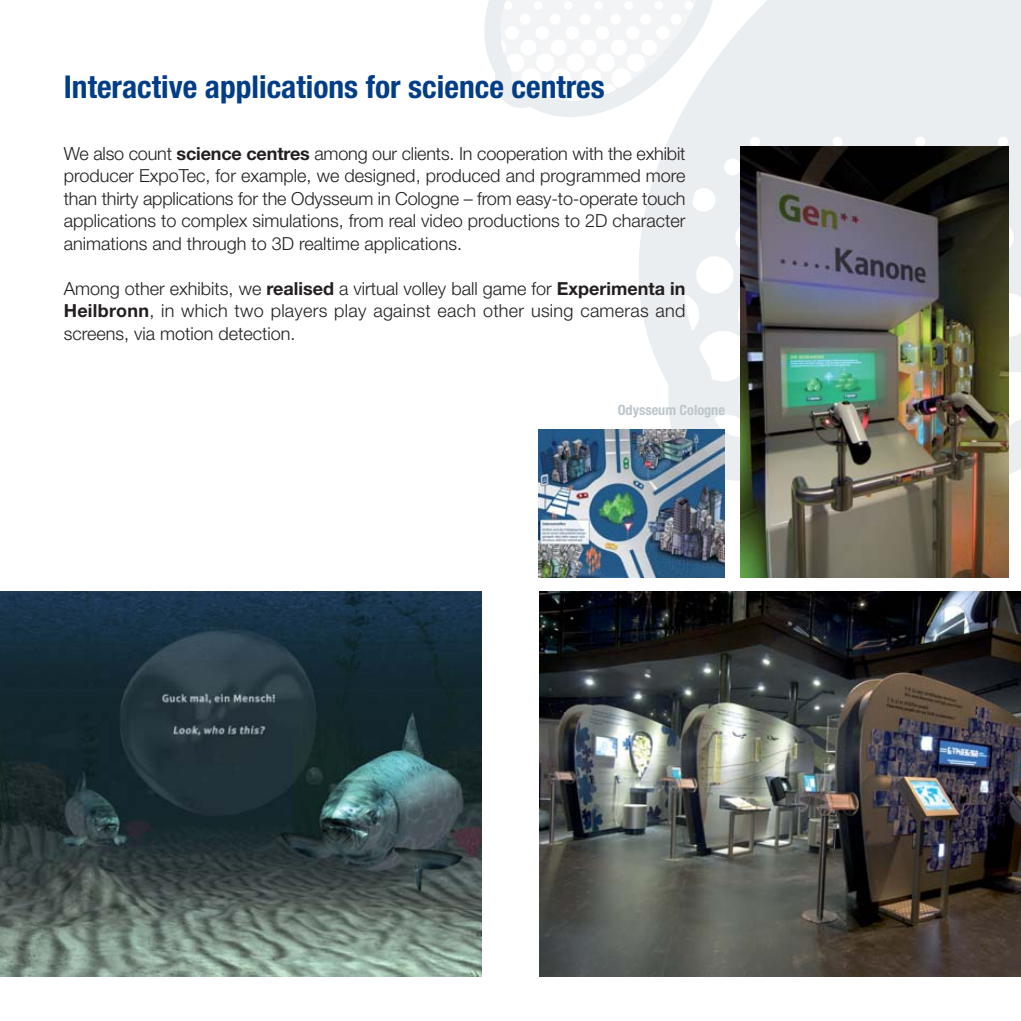
<style>
.page{position:relative;width:1021px;height:1021px;background:#fff}
.page>*{position:absolute;margin:0;border:0;box-sizing:border-box;transform-origin:0 0}
.t1{font:700 condensed 31.5px "Helvetica Neue";color:#023e88}
.t2{font:300 18px/22.5px "Helvetica Neue";color:#231f20;text-align:justify}
.t3{font:700 condensed 14.17px "Helvetica Neue";color:#bcc6cc}
.s1{font-weight:700}
</style>
<div class="page">
<svg style="left:639px;top:0;width:381px;height:539px;background:#eceff1"></svg>
<svg style="left:484px;top:0;width:259px;height:129px"></svg>
<img style="left:539px;top:591px;width:481px;height:385px">
<img style="left:0;top:591px;width:482px;height:385px">
<img style="left:740px;top:146px;width:268px;height:431px">
<img style="left:538px;top:429px;width:187px;height:149px">
<h1 class="t1" style="left:64px;top:76px;width:542px">Interactive applications for science centres</h1>
<p class="t2" style="left:64px;top:144px;width:623px">We also count <span class="s1">science centres</span> among our clients. In cooperation with the exhibit producer ExpoTec, for example, we designed, produced and programmed more than thirty applications for the Odysseum in Cologne – from easy-to-operate touch applications to complex simulations, from real video productions to 2D character animations and through to 3D realtime applications.</p>
<p class="t2" style="left:64px;top:279px;width:623px">Among other exhibits, we <span class="s1">realised</span> a virtual volley ball game for <span class="s1">Experimenta in Heilbronn</span>, in which two players play against each other using cameras and screens, via motion detection.</p>
<p class="t3" style="left:617px;top:405px;width:109px">Odysseum Cologne</p>
</div>
